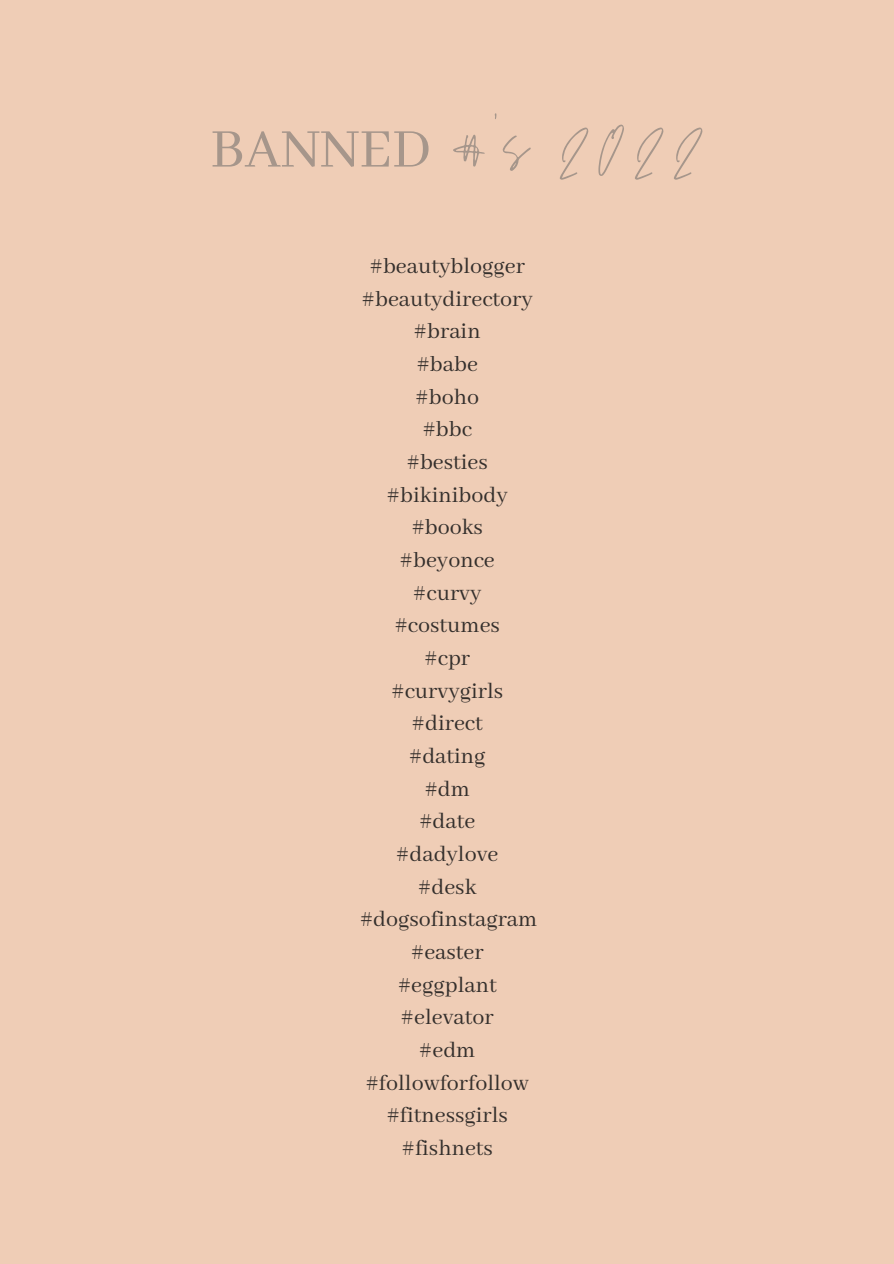
<style>
.page{position:relative;width:894px;height:1264px;background:#fff}
.page>*{position:absolute;margin:0;border:0;box-sizing:border-box;transform-origin:0 0}
.t1{font:105.15px "Jonathan";color:#a6968b}
.t2{font:60px "Abhaya Libre";color:#a6968b}
.t3{font:24px "Abhaya Libre";color:#342f2c}
</style>
<div class="page">
<div style="left:0;top:0;width:893px;height:1263px;background:#efcdb6"></div>
<p class="t2" style="left:210px;top:116px;width:223px">BANNED</p>
<p class="t1" style="left:447px;top:87px;width:261px">#'s 2022</p>
<p class="t3" style="left:369px;top:253px;width:157px">#beautyblogger</p>
<p class="t3" style="left:361px;top:285px;width:173px">#beautydirectory</p>
<p class="t3" style="left:413px;top:318px;width:69px">#brain</p>
<p class="t3" style="left:416px;top:351px;width:63px">#babe</p>
<p class="t3" style="left:415px;top:383px;width:65px">#boho</p>
<p class="t3" style="left:422px;top:416px;width:51px">#bbc</p>
<p class="t3" style="left:406px;top:449px;width:83px">#besties</p>
<p class="t3" style="left:386px;top:481px;width:123px">#bikinibody</p>
<p class="t3" style="left:411px;top:514px;width:73px">#books</p>
<p class="t3" style="left:399px;top:546px;width:97px">#beyonce</p>
<p class="t3" style="left:413px;top:579px;width:70px">#curvy</p>
<p class="t3" style="left:394px;top:612px;width:107px">#costumes</p>
<p class="t3" style="left:424px;top:644px;width:47px">#cpr</p>
<p class="t3" style="left:391px;top:677px;width:113px">#curvygirls</p>
<p class="t3" style="left:411px;top:710px;width:73px">#direct</p>
<p class="t3" style="left:408px;top:742px;width:78px">#dating</p>
<p class="t3" style="left:424px;top:775px;width:47px">#dm</p>
<p class="t3" style="left:419px;top:808px;width:58px">#date</p>
<p class="t3" style="left:396px;top:840px;width:104px">#dadylove</p>
<p class="t3" style="left:418px;top:873px;width:60px">#desk</p>
<p class="t3" style="left:359px;top:906px;width:179px">#dogsofinstagram</p>
<p class="t3" style="left:410px;top:938px;width:74px">#easter</p>
<p class="t3" style="left:397px;top:971px;width:100px">#eggplant</p>
<p class="t3" style="left:400px;top:1004px;width:95px">#elevator</p>
<p class="t3" style="left:419px;top:1036px;width:58px">#edm</p>
<p class="t3" style="left:365px;top:1069px;width:165px">#followforfollow</p>
<p class="t3" style="left:386px;top:1102px;width:123px">#fitnessgirls</p>
<p class="t3" style="left:401px;top:1134px;width:93px">#fishnets</p>
</div>
